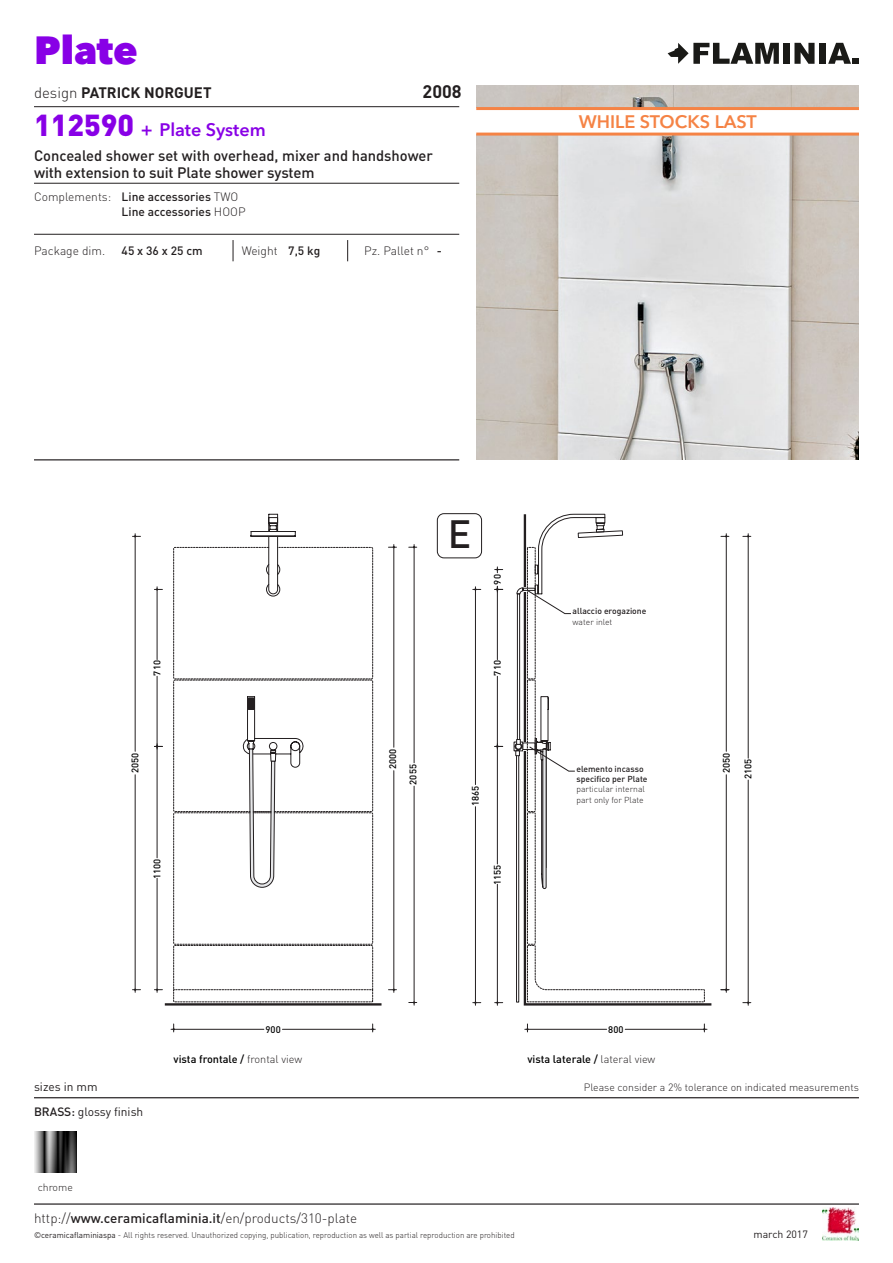
<style>
.page{position:relative;width:893px;height:1263px;background:#fff}
.page>*{position:absolute;margin:0;border:0;box-sizing:border-box;transform-origin:0 0}
.t1{font:800 39px "Avenir Next LT Pro";color:#8800e6}
.t2{font:500 39px "DIN";color:#231f20}
.t3{font:600 18px "Avenir Next LT Pro";color:#8800e6}
.t4{font:600 18px "Avenir Next LT Pro";color:#f58345}
.t5{font:700 18px "DIN";color:#231f20}
.t6{font:500 15px/16.5px "DIN";letter-spacing:-.005em;color:#231f20}
.t7{font:700 15px "DIN";color:#231f20}
.t8{font:300 13.5px "DIN";color:#231f20}
.t9{font:500 12px/14.4px "DIN";color:#231f20}
.t10{font:300 12px "DIN";color:#231f20}
.t11{font:12px "DIN";color:#231f20}
.t12{font:500 10.95px "DIN";color:#000}
.t13{font:300 10.5px "DIN";color:#231f20}
.t14{font:10.5px "DIN";color:#231f20}
.t15{font:500 9.45px/20.2px "DIN";color:#000}
.t16{font:500 8.55px/10.4px "DIN";color:#231f20}
.t17{font:300 8.55px/10.4px "DIN";color:#231f20}
.t18{font:300 8.25px "DIN";color:#231f20}
.s1{font-weight:300}
.s2{font-family:"DIN";font-weight:900;font-size:30px}
.s3{font-weight:500}
.s4{font-weight:300;color:#231f20}
.s5{font-weight:400}
</style>
<div class="page">
<hr style="left:34px;top:1203px;width:825px;height:2px;background:#231f20">
<img style="left:822px;top:1208px;width:37px;height:32px">
<svg style="left:668px;top:43px;width:111px;height:21px"></svg>
<div style="left:783px;top:43px;width:7px;height:21px;background:#1a1a17"></div>
<svg style="left:794px;top:43px;width:20px;height:21px"></svg>
<div style="left:819px;top:43px;width:7px;height:21px;background:#1a1a17"></div>
<svg style="left:828px;top:43px;width:31px;height:21px"></svg>
<hr style="left:34px;top:459px;width:425px;height:1px;background:#231f20">
<hr style="left:34px;top:106px;width:425px;height:1px;background:#231f20">
<hr style="left:34px;top:183px;width:425px;height:1px;background:#231f20">
<svg style="left:233px;top:240px;width:1px;height:21px"></svg>
<svg style="left:347px;top:240px;width:1px;height:21px"></svg>
<hr style="left:34px;top:234px;width:425px;height:1px;background:#231f20">
<hr style="left:34px;top:1097px;width:825px;height:1px;background:#231f20">
<svg style="left:162px;top:534px;width:550px;height:472px"></svg>
<svg style="left:249px;top:513px;width:374px;height:34px"></svg>
<svg style="left:259px;top:525px;width:346px;height:479px"></svg>
<svg style="left:173px;top:547px;width:532px;height:455px"></svg>
<hr style="left:157px;top:878px;width:1px;height:114px;background:#231f20">
<hr style="left:157px;top:744px;width:1px;height:114px;background:#231f20">
<svg style="left:154px;top:988px;width:8px;height:3px"></svg>
<hr style="left:157px;top:676px;width:1px;height:73px;background:#231f20">
<hr style="left:157px;top:587px;width:1px;height:73px;background:#231f20">
<svg style="left:154px;top:745px;width:8px;height:2px"></svg>
<svg style="left:154px;top:588px;width:8px;height:2px"></svg>
<hr style="left:135px;top:775px;width:1px;height:217px;background:#231f20">
<hr style="left:135px;top:534px;width:1px;height:217px;background:#231f20">
<svg style="left:133px;top:988px;width:7px;height:3px"></svg>
<svg style="left:133px;top:535px;width:7px;height:2px"></svg>
<hr style="left:726px;top:775px;width:1px;height:217px;background:#231f20">
<hr style="left:726px;top:534px;width:1px;height:217px;background:#231f20">
<svg style="left:721px;top:535px;width:8px;height:2px"></svg>
<hr style="left:748px;top:780px;width:1px;height:225px;background:#231f20">
<hr style="left:748px;top:534px;width:1px;height:224px;background:#231f20">
<svg style="left:743px;top:1001px;width:8px;height:3px"></svg>
<svg style="left:743px;top:535px;width:8px;height:2px"></svg>
<hr style="left:394px;top:771px;width:1px;height:221px;background:#231f20">
<hr style="left:394px;top:544px;width:1px;height:203px;background:#231f20">
<svg style="left:388px;top:988px;width:8px;height:3px"></svg>
<svg style="left:388px;top:546px;width:8px;height:2px"></svg>
<hr style="left:414px;top:786px;width:1px;height:219px;background:#231f20">
<hr style="left:414px;top:544px;width:1px;height:219px;background:#231f20">
<svg style="left:409px;top:1001px;width:8px;height:2px"></svg>
<svg style="left:409px;top:546px;width:8px;height:2px"></svg>
<hr style="left:171px;top:1029px;width:93px;height:1px;background:#231f20">
<hr style="left:282px;top:1029px;width:93px;height:1px;background:#231f20">
<svg style="left:173px;top:1024px;width:2px;height:8px"></svg>
<svg style="left:372px;top:1024px;width:2px;height:8px"></svg>
<hr style="left:525px;top:1029px;width:82px;height:1px;background:#231f20">
<hr style="left:625px;top:1029px;width:82px;height:1px;background:#231f20">
<svg style="left:526px;top:1024px;width:3px;height:8px"></svg>
<svg style="left:703px;top:1024px;width:2px;height:8px"></svg>
<hr style="left:497px;top:884px;width:1px;height:121px;background:#231f20">
<hr style="left:497px;top:744px;width:1px;height:120px;background:#231f20">
<svg style="left:495px;top:1001px;width:8px;height:3px"></svg>
<hr style="left:497px;top:676px;width:1px;height:73px;background:#231f20">
<hr style="left:497px;top:587px;width:1px;height:73px;background:#231f20">
<svg style="left:495px;top:745px;width:8px;height:2px"></svg>
<svg style="left:495px;top:586px;width:8px;height:6px"></svg>
<svg style="left:495px;top:567px;width:8px;height:6px"></svg>
<svg style="left:721px;top:988px;width:8px;height:3px"></svg>
<hr style="left:475px;top:807px;width:1px;height:198px;background:#231f20">
<hr style="left:475px;top:587px;width:1px;height:197px;background:#231f20">
<svg style="left:473px;top:1001px;width:8px;height:3px"></svg>
<svg style="left:473px;top:588px;width:8px;height:2px"></svg>
<svg style="left:514px;top:587px;width:61px;height:415px"></svg>
<div style="left:437px;top:513px;width:45px;height:45px;border:1px solid #231f20;border-radius:7px"></div>
<svg style="left:266px;top:563px;width:15px;height:34px"></svg>
<img style="left:476px;top:85px;width:383px;height:374px">
<div style="left:476px;top:109px;width:383px;height:25px;background:#fff"></div>
<hr style="left:476px;top:107px;width:383px;height:3px;background:#f58345">
<hr style="left:476px;top:133px;width:383px;height:3px;background:#f58345">
<img style="left:35px;top:1131px;width:42px;height:42px">
<h1 class="t1" style="left:34px;top:26px;width:105px">Plate</h1>
<h3 class="t7" style="left:34px;top:82px;width:179px"><span class="s1">design</span> PATRICK NORGUET</h3>
<h2 class="t5" style="left:423px;top:79px;width:41px">2008</h2>
<h2 class="t3" style="left:34px;top:118px;width:233px"><span class="s2">112590</span> + Plate System</h2>
<h3 class="t6" style="left:34px;top:147px;width:400px">Concealed shower set with overhead, mixer and handshower with extension to suit Plate shower system</h3>
<h3 class="t10" style="left:34px;top:189px;width:79px">Complements:</h3>
<h3 class="t9" style="left:122px;top:189px;width:125px">Line accessories <span class="s1">TWO<br></span>Line accessories <span class="s1">HOOP</span></h3>
<h3 class="t10" style="left:34px;top:243px;width:73px">Package dim.</h3>
<h3 class="t9" style="left:122px;top:243px;width:83px">45 x 36 x 25 cm</h3>
<h3 class="t10" style="left:242px;top:243px;width:80px">Weight <span class="s3">7,5 kg</span></h3>
<h3 class="t10" style="left:364px;top:243px;width:79px">Pz. Pallet n° <span class="s3">-</span></h3>
<h2 class="t4" style="left:579px;top:111px;width:180px">WHILE STOCKS LAST</h2>
<p class="t15" style="left:147px;top:675px;width:17px;rotate:-90deg">710</p>
<h1 class="t2" style="left:448px;top:509px;width:25px">E</h1>
<p class="t15" style="left:487px;top:584px;width:12px;rotate:-90deg">90</p>
<p class="t15" style="left:487px;top:675px;width:17px;rotate:-90deg">710</p>
<p class="t16" style="left:572px;top:606px;width:75px">allaccio erogazione</p>
<p class="t17" style="left:572px;top:616px;width:41px">water inlet</p>
<p class="t15" style="left:382px;top:785px;width:37px;text-indent:15px;rotate:-90deg">2000<br>2055</p>
<p class="t15" style="left:125px;top:773px;width:22px;rotate:-90deg">2050</p>
<p class="t15" style="left:716px;top:773px;width:22px;rotate:-90deg">2050</p>
<p class="t15" style="left:738px;top:779px;width:22px;rotate:-90deg">2105</p>
<p class="t16" style="left:576px;top:763px;width:73px">elemento incasso specifico per Plate</p>
<p class="t17" style="left:576px;top:784px;width:70px">particular internal part only for Plate</p>
<p class="t15" style="left:465px;top:806px;width:22px;rotate:-90deg">1865</p>
<p class="t15" style="left:146px;top:879px;width:22px;rotate:-90deg">1100</p>
<p class="t15" style="left:487px;top:885px;width:22px;rotate:-90deg">1155</p>
<p class="t15" style="left:266px;top:1019px;width:17px">900</p>
<p class="t15" style="left:608px;top:1019px;width:17px">800</p>
<h3 class="t12" style="left:174px;top:1052px;width:130px">vista frontale / <span class="s4">frontal view</span></h3>
<h3 class="t12" style="left:527px;top:1052px;width:129px">vista laterale / <span class="s4">lateral view</span></h3>
<h3 class="t11" style="left:34px;top:1079px;width:65px">sizes in mm</h3>
<p class="t13" style="left:584px;top:1080px;width:277px">Please consider a 2% tolerance on indicated measurements</p>
<h3 class="t11" style="left:34px;top:1104px;width:111px"><span class="s3">BRASS:</span> glossy finish</h3>
<p class="t13" style="left:38px;top:1180px;width:37px">chrome</p>
<h3 class="t8" style="left:34px;top:1210px;width:325px">http://<span class="s3">www.ceramicaflaminia.it</span>/en/products/310-plate</h3>
<p class="t18" style="left:34px;top:1230px;width:482px"><span class="s5">©ceramicaflaminiaspa</span> - All rights reserved. Unauthorized copying, publication, reproduction as well as partial reproduction are prohibited</p>
<p class="t14" style="left:753px;top:1228px;width:56px">march 2017</p>
</div>
